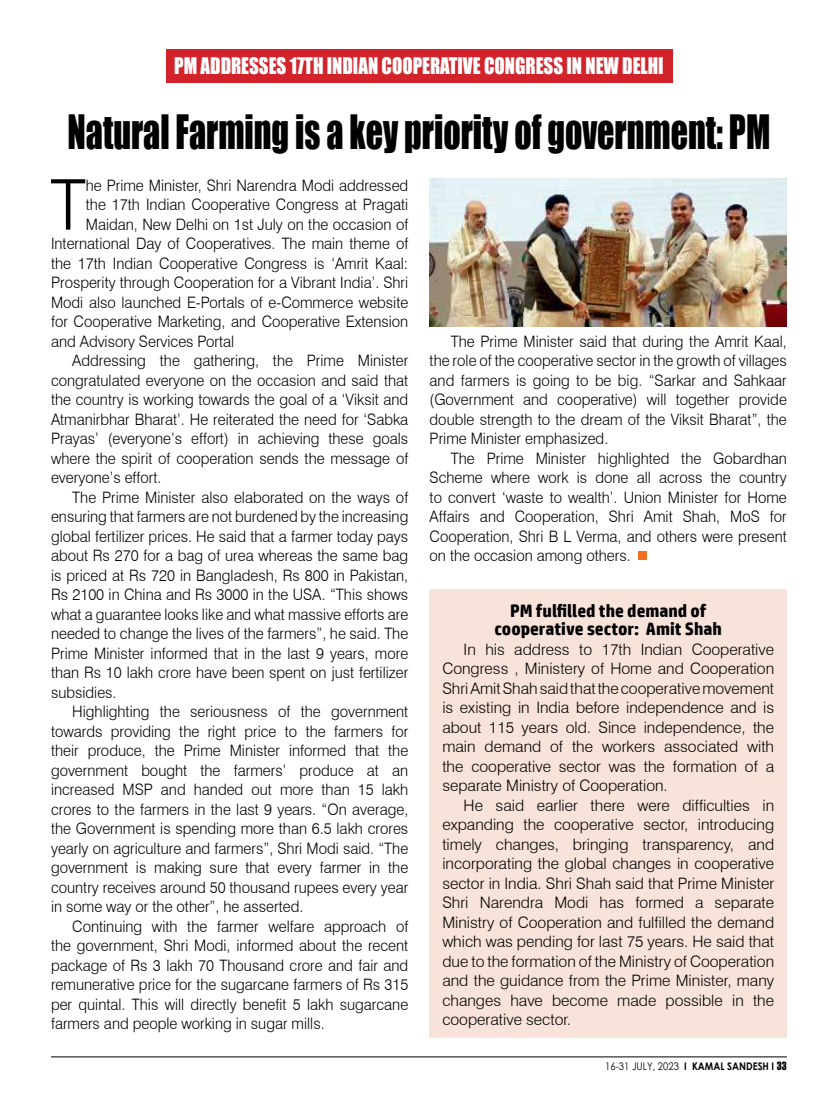
<style>
.page{position:relative;width:838px;height:1106px;background:#fff}
.page>*{position:absolute;margin:0;border:0;box-sizing:border-box;transform-origin:0 0}
.t1{font:300 69.9px "Swiss 721 BT";color:#000;scale:.95 1}
.t2{font:43.5px "Impact";color:#000;scale:.78 1}
.t3{font:21px "Impact";color:#fff;scale:.9 1}
.t4{font:700 18px/18px "HP Simplified";color:#000;text-align:center}
.t5{font:300 15.75px/19.5px "Swiss 721 BT";color:#000;text-align:justify;scale:.95 1}
.t6{font:300 15.75px/19.5px "Swiss 721 BT";color:#000;text-align:justify}
.t7{font:10.5px "Century Gothic";color:#000;scale:.9 1}
.s1{font-weight:700}
.s2{font-family:"Impact"}
</style>
<div class="page">
<div style="left:166px;top:49px;width:506px;height:34px;background:#d2232a"></div>
<hr style="left:51px;top:1056px;width:736px;height:1px;background:#000">
<img style="left:429px;top:178px;width:358px;height:149px">
<div style="left:429px;top:589px;width:358px;height:448px;background:#f7e3d9"></div>
<div style="left:638px;top:551px;width:9px;height:9px;background:#f36e21"></div>
<h3 class="t3" style="left:174px;top:50px;width:545px">PM ADDRESSES 17TH INDIAN COOPERATIVE CONGRESS IN NEW DELHI</h3>
<h2 class="t2" style="left:68px;top:98px;width:899px">NATURAL FARMING IS A KEY PRIORITY OF GOVERNMENT: PM</h2>
<h1 class="t1" style="left:50px;top:162px;width:39px">T</h1>
<p class="t5" style="left:86px;top:175px;width:341px">he Prime Minister, Shri Narendra Modi addressed</p>
<p class="t5" style="left:86px;top:195px;width:341px">the 17th Indian Cooperative Congress at Pragati</p>
<p class="t5" style="left:86px;top:214px;width:341px">Maidan, New Delhi on 1st July on the occasion of</p>
<p class="t5" style="left:51px;top:234px;width:377px">International Day of Cooperatives. The main theme of</p>
<p class="t5" style="left:51px;top:253px;width:377px">the 17th Indian Cooperative Congress is ‘Amrit Kaal:</p>
<p class="t5" style="left:51px;top:273px;width:377px">Prosperity through Cooperation for a Vibrant India’. Shri</p>
<p class="t5" style="left:51px;top:292px;width:377px">Modi also launched E-Portals of e-Commerce website</p>
<p class="t5" style="left:51px;top:312px;width:377px">for Cooperative Marketing, and Cooperative Extension</p>
<p class="t5" style="left:51px;top:331px;width:194px">and Advisory Services Portal</p>
<p class="t5" style="left:72px;top:351px;width:355px">Addressing the gathering, the Prime Minister</p>
<p class="t5" style="left:51px;top:370px;width:377px">congratulated everyone on the occasion and said that</p>
<p class="t5" style="left:51px;top:390px;width:377px">the country is working towards the goal of a ‘Viksit and</p>
<p class="t5" style="left:51px;top:409px;width:377px">Atmanirbhar Bharat’. He reiterated the need for ‘Sabka</p>
<p class="t5" style="left:51px;top:429px;width:377px">Prayas’ (everyone’s effort) in achieving these goals</p>
<p class="t5" style="left:51px;top:448px;width:377px">where the spirit of cooperation sends the message of</p>
<p class="t5" style="left:51px;top:468px;width:118px">everyone’s effort.</p>
<p class="t5" style="left:72px;top:487px;width:355px">The Prime Minister also elaborated on the ways of</p>
<p class="t5" style="left:51px;top:506px;width:377px">ensuring that farmers are not burdened by the increasing</p>
<p class="t5" style="left:51px;top:526px;width:377px">global fertilizer prices. He said that a farmer today pays</p>
<p class="t5" style="left:51px;top:545px;width:377px">about Rs 270 for a bag of urea whereas the same bag</p>
<p class="t5" style="left:51px;top:565px;width:377px">is priced at Rs 720 in Bangladesh, Rs 800 in Pakistan,</p>
<p class="t5" style="left:51px;top:584px;width:377px">Rs 2100 in China and Rs 3000 in the USA. “This shows</p>
<p class="t5" style="left:51px;top:604px;width:377px">what a guarantee looks like and what massive efforts are</p>
<p class="t5" style="left:51px;top:623px;width:377px">needed to change the lives of the farmers”, he said. The</p>
<p class="t5" style="left:51px;top:643px;width:377px">Prime Minister informed that in the last 9 years, more</p>
<p class="t5" style="left:51px;top:662px;width:377px">than Rs 10 lakh crore have been spent on just fertilizer</p>
<p class="t5" style="left:51px;top:682px;width:70px">subsidies.</p>
<p class="t5" style="left:72px;top:701px;width:355px">Highlighting the seriousness of the government</p>
<p class="t5" style="left:51px;top:721px;width:377px">towards providing the right price to the farmers for</p>
<p class="t5" style="left:51px;top:740px;width:377px">their produce, the Prime Minister informed that the</p>
<p class="t5" style="left:51px;top:760px;width:377px">government bought the farmers’ produce at an</p>
<p class="t5" style="left:51px;top:779px;width:377px">increased MSP and handed out more than 15 lakh</p>
<p class="t5" style="left:51px;top:799px;width:377px">crores to the farmers in the last 9 years. “On average,</p>
<p class="t5" style="left:51px;top:818px;width:377px">the Government is spending more than 6.5 lakh crores</p>
<p class="t5" style="left:51px;top:838px;width:377px">yearly on agriculture and farmers”, Shri Modi said. “The</p>
<p class="t5" style="left:51px;top:857px;width:377px">government is making sure that every farmer in the</p>
<p class="t5" style="left:51px;top:877px;width:377px">country receives around 50 thousand rupees every year</p>
<p class="t5" style="left:51px;top:896px;width:267px">in some way or the other”, he asserted.</p>
<p class="t5" style="left:72px;top:916px;width:355px">Continuing with the farmer welfare approach of</p>
<p class="t5" style="left:51px;top:935px;width:377px">the government, Shri Modi, informed about the recent</p>
<p class="t5" style="left:51px;top:955px;width:377px">package of Rs 3 lakh 70 Thousand crore and fair and</p>
<p class="t5" style="left:51px;top:974px;width:377px">remunerative price for the sugarcane farmers of Rs 315</p>
<p class="t5" style="left:51px;top:994px;width:377px">per quintal. This will directly benefit 5 lakh sugarcane</p>
<p class="t5" style="left:51px;top:1013px;width:289px">farmers and people working in sugar mills.</p>
<p class="t5" style="left:429px;top:331px;width:377px;text-indent:21px">The Prime Minister said that during the Amrit Kaal, the role of the cooperative sector in the growth of villages and farmers is going to be big. “Sarkar and Sahkaar (Government and cooperative) will together provide double strength to the dream of the Viksit Bharat”, the Prime Minister emphasized.</p>
<p class="t5" style="left:429px;top:448px;width:377px;text-indent:21px">The Prime Minister highlighted the Gobardhan Scheme where work is done all across the country to convert ‘waste to wealth’. Union Minister for Home Affairs and Cooperation, Shri Amit Shah, MoS for Cooperation, Shri B L Verma, and others were present on the occasion among others.</p>
<p class="t4" style="left:494px;top:601px;width:229px">PM fulfilled the demand of cooperative sector: Amit Shah</p>
<p class="t6" style="left:442px;top:639px;width:333px;text-indent:21px">In his address to 17th Indian Cooperative Congress , Ministery of Home and Cooperation Shri Amit Shah said that the cooperative movement is existing in India before independence and is about 115 years old. Since independence, the main demand of the workers associated with the cooperative sector was the formation of a separate Ministry of Cooperation.</p>
<p class="t6" style="left:442px;top:795px;width:333px;text-indent:21px">He said earlier there were difficulties in expanding the cooperative sector, introducing timely changes, bringing transparency, and incorporating the global changes in cooperative sector in India. Shri Shah said that Prime Minister Shri Narendra Modi has formed a separate Ministry of Cooperation and fulfilled the demand which was pending for last 75 years. He said that due to the formation of the Ministry of Cooperation and the guidance from the Prime Minister, many changes have become made possible in the cooperative sector.</p>
<p class="t7" style="left:605px;top:1058px;width:203px">16-31 July, 2023 <span class="s1">I KAMAL SANDESH I</span> <span class="s2">33</span></p>
</div>
